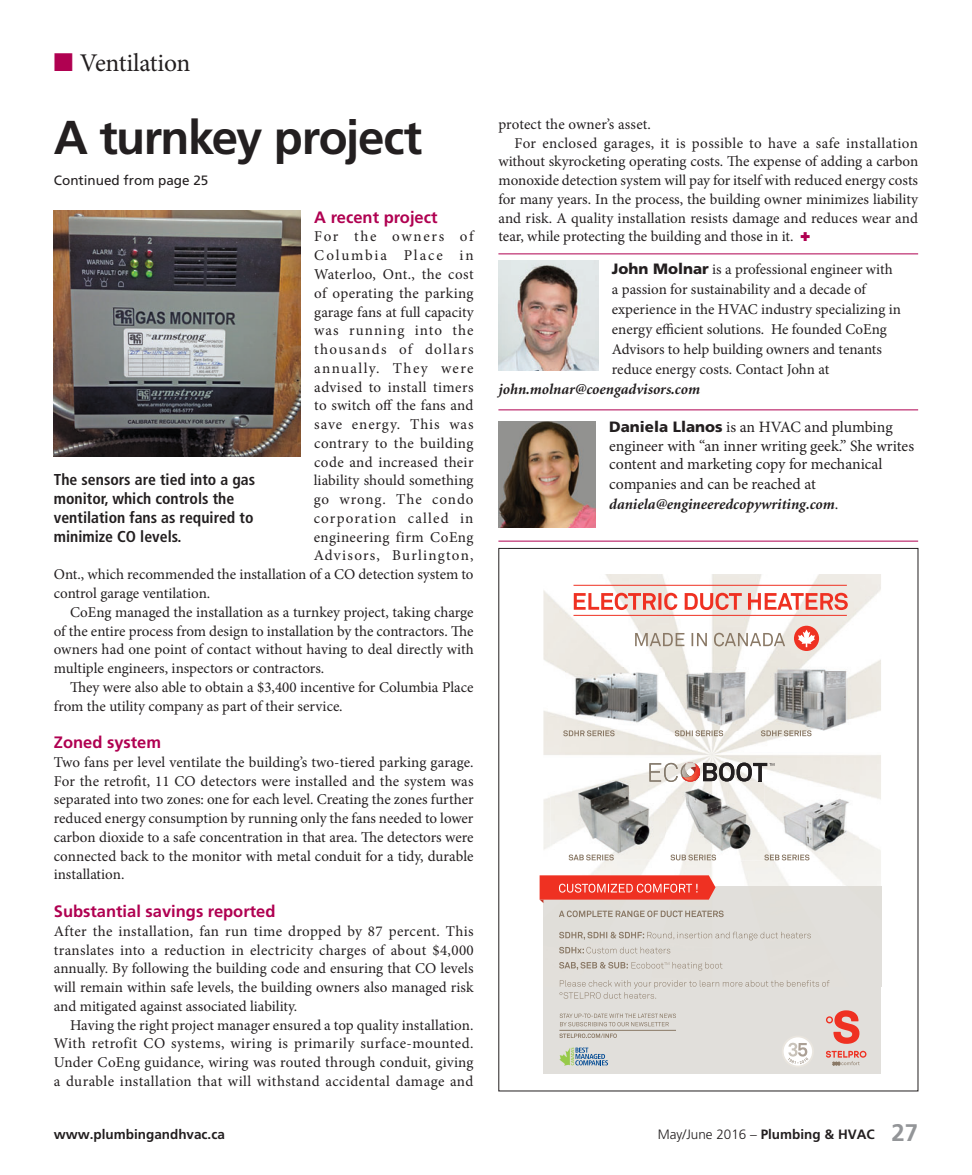
<style>
.page{position:relative;width:972px;height:1175px;background:#fff}
.page>*{position:absolute;margin:0;border:0;box-sizing:border-box;transform-origin:0 0}
.t1{font:700 47.4px "Frutiger LT Std";letter-spacing:-.035em;color:#231f20}
.t2{font:25.5px "Minion Pro";letter-spacing:-.01em;color:#231f20}
.t3{font:700 16.5px "Frutiger LT Std";color:#b00151}
.t4{font:15.75px/19.2px "Minion Pro";color:#231f20}
.t5{font:700 condensed 15.75px/18.8px "Frutiger LT Std";color:#231f20}
.t6{font:15px/18.8px "Minion Pro";color:#231f20;text-align:justify}
.t7{font:15px "Minion Pro";letter-spacing:.03em;color:#231f20}
.t8{font:15px "Minion Pro";letter-spacing:.025em;color:#231f20}
.t9{font:italic 700 15px "Minion";color:#231f20}
.t10{font:15px "Minion Pro";letter-spacing:.08em;color:#231f20}
.t11{font:15px "Minion Pro";letter-spacing:.065em;color:#231f20}
.t12{font:15px "Minion Pro";letter-spacing:.02em;color:#231f20}
.t13{font:15px "Minion Pro";letter-spacing:.085em;color:#231f20}
.t14{font:15px "Minion Pro";letter-spacing:.06em;color:#231f20}
.t15{font:15px "Minion Pro";letter-spacing:.095em;color:#231f20}
.t16{font:15px "Minion Pro";letter-spacing:.125em;color:#231f20}
.t17{font:15px "Minion Pro";letter-spacing:.11em;color:#231f20}
.t18{font:300 13.5px "Frutiger LT Std";color:#231f20}
.t19{font:700 13.5px "Frutiger LT Std";color:#231f20}
.t20{font:13.5px "Frutiger LT Std";color:#231f20}
.s1{font-family:"Frutiger";font-weight:900}
.s2{font-family:"Frutiger";font-weight:900;font-size:15px}
.s3{font-family:"Minion Pro";font-weight:400;font-style:normal;font-size:15.75px}
.s4{font-weight:700}
.s5{font-weight:700;font-size:24px;color:#939598}
</style>
<div class="page">
<hr style="left:498px;top:253px;width:420px;height:1px;background:#b00151">
<hr style="left:498px;top:409px;width:420px;height:1px;background:#b00151">
<img style="left:498px;top:260px;width:100px;height:110px">
<hr style="left:498px;top:540px;width:420px;height:1px;background:#b00151">
<img style="left:498px;top:421px;width:97px;height:106px">
<img style="left:54px;top:211px;width:247px;height:246px">
<div style="left:543px;top:886px;width:338px;height:187px;background:#e1dfdb"></div>
<img style="left:543px;top:574px;width:338px;height:409px">
<hr style="left:559px;top:1029px;width:117px;height:1px;background:#8a7966">
<svg style="left:783px;top:1037px;width:29px;height:29px"></svg>
<svg style="left:794px;top:625px;width:25px;height:26px"></svg>
<svg style="left:559px;top:1047px;width:49px;height:18px"></svg>
<svg style="left:826px;top:1010px;width:33px;height:33px"></svg>
<svg style="left:826px;top:1050px;width:40px;height:14px"></svg>
<img style="left:550px;top:774px;width:115px;height:85px">
<img style="left:666px;top:782px;width:98px;height:78px">
<svg style="left:649px;top:761px;width:125px;height:21px"></svg>
<img style="left:772px;top:794px;width:86px;height:66px">
<img style="left:753px;top:661px;width:113px;height:72px">
<img style="left:680px;top:667px;width:69px;height:63px">
<img style="left:567px;top:667px;width:98px;height:58px">
<svg style="left:559px;top:979px;width:270px;height:19px"></svg>
<svg style="left:559px;top:961px;width:163px;height:9px"></svg>
<svg style="left:559px;top:946px;width:111px;height:7px"></svg>
<svg style="left:559px;top:931px;width:252px;height:9px"></svg>
<svg style="left:559px;top:910px;width:164px;height:6px"></svg>
<svg style="left:559px;top:1013px;width:117px;height:13px"></svg>
<svg style="left:559px;top:1033px;width:58px;height:4px"></svg>
<svg style="left:539px;top:875px;width:176px;height:27px;background:#ef5649"></svg>
<svg style="left:568px;top:854px;width:46px;height:6px"></svg>
<svg style="left:670px;top:854px;width:46px;height:6px"></svg>
<svg style="left:764px;top:854px;width:45px;height:6px"></svg>
<svg style="left:574px;top:592px;width:273px;height:18px"></svg>
<hr style="left:573px;top:585px;width:274px;height:1px;background:#ef3122">
<hr style="left:573px;top:615px;width:274px;height:1px;background:#ef3122">
<svg style="left:563px;top:730px;width:51px;height:6px"></svg>
<svg style="left:675px;top:730px;width:48px;height:6px"></svg>
<svg style="left:761px;top:730px;width:50px;height:6px"></svg>
<svg style="left:635px;top:632px;width:150px;height:14px"></svg>
<h2 class="t2" style="left:80px;top:46px;width:112px">Ventilation</h2>
<h1 class="t1" style="left:54px;top:109px;width:370px">A turnkey project</h1>
<p class="t20" style="left:54px;top:172px;width:156px">Continued from page 25</p>
<p class="t3" style="left:314px;top:207px;width:125px">A recent project</p>
<p class="t17" style="left:314px;top:226px;width:161px">For the owners of</p>
<p class="t16" style="left:314px;top:245px;width:161px">Columbia Place in</p>
<p class="t7" style="left:314px;top:264px;width:161px">Waterloo, Ont., the cost</p>
<p class="t8" style="left:314px;top:283px;width:161px">of operating the parking</p>
<p class="t6" style="left:314px;top:302px;width:161px">garage fans at full capacity</p>
<p class="t11" style="left:314px;top:320px;width:161px">was running into the</p>
<p class="t13" style="left:314px;top:339px;width:161px">thousands of dollars</p>
<p class="t15" style="left:314px;top:358px;width:161px">annually. They were</p>
<p class="t7" style="left:314px;top:376px;width:161px">advised to install timers</p>
<p class="t6" style="left:314px;top:396px;width:161px">to switch off the fans and</p>
<p class="t14" style="left:314px;top:414px;width:161px">save energy. This was</p>
<p class="t7" style="left:314px;top:433px;width:161px">contrary to the building</p>
<p class="t12" style="left:314px;top:451px;width:161px">code and increased their</p>
<p class="t6" style="left:314px;top:471px;width:161px">liability should something</p>
<p class="t11" style="left:314px;top:489px;width:161px">go wrong. The condo</p>
<p class="t10" style="left:314px;top:508px;width:161px">corporation called in</p>
<p class="t7" style="left:314px;top:526px;width:161px">engineering firm CoEng</p>
<p class="t10" style="left:314px;top:545px;width:161px">Advisors, Burlington,</p>
<p class="t6" style="left:54px;top:565px;width:421px">Ont., which recommended the installation of a CO detection system to</p>
<p class="t6" style="left:54px;top:583px;width:158px">control garage ventilation.</p>
<p class="t6" style="left:70px;top:602px;width:405px">CoEng managed the installation as a turnkey project, taking charge</p>
<p class="t6" style="left:54px;top:621px;width:421px">of the entire process from design to installation by the contractors. The</p>
<p class="t6" style="left:54px;top:640px;width:421px">owners had one point of contact without having to deal directly with</p>
<p class="t6" style="left:54px;top:658px;width:272px">multiple engineers, inspectors or contractors.</p>
<p class="t6" style="left:70px;top:677px;width:405px">They were also able to obtain a $3,400 incentive for Columbia Place</p>
<p class="t6" style="left:54px;top:696px;width:290px">from the utility company as part of their service.</p>
<p class="t3" style="left:54px;top:732px;width:109px">Zoned system</p>
<p class="t6" style="left:54px;top:752px;width:421px">Two fans per level ventilate the building’s two-tiered parking garage.<br>For the retrofit, 11 CO detectors were installed and the system was separated into two zones: one for each level. Creating the zones further reduced energy consumption by running only the fans needed to lower carbon dioxide to a safe concentration in that area. The detectors were connected back to the monitor with metal conduit for a tidy, durable installation.</p>
<p class="t3" style="left:54px;top:901px;width:223px">Substantial savings reported</p>
<p class="t6" style="left:54px;top:921px;width:421px">After the installation, fan run time dropped by 87 percent. This translates into a reduction in electricity charges of about $4,000 annually. By following the building code and ensuring that CO levels will remain within safe levels, the building owners also managed risk and mitigated against associated liability.</p>
<p class="t6" style="left:54px;top:1015px;width:421px;text-indent:16px">Having the right project manager ensured a top quality installation.<br>With retrofit CO systems, wiring is primarily surface-mounted.<br>Under CoEng guidance, wiring was routed through conduit, giving a durable installation that will withstand accidental damage and</p>
<p class="t5" style="left:54px;top:470px;width:203px">The sensors are tied into a gas monitor, which controls the ventilation fans as required to minimize CO levels.</p>
<p class="t6" style="left:498px;top:115px;width:154px">protect the owner’s asset.</p>
<p class="t8" style="left:514px;top:133px;width:405px">For enclosed garages, it is possible to have a safe installation</p>
<p class="t6" style="left:498px;top:152px;width:421px">without skyrocketing operating costs. The expense of adding a carbon</p>
<p class="t6" style="left:498px;top:171px;width:421px">monoxide detection system will pay for itself with reduced energy costs</p>
<p class="t6" style="left:498px;top:190px;width:421px">for many years. In the process, the building owner minimizes liability</p>
<p class="t6" style="left:498px;top:208px;width:421px">and risk. A quality installation resists damage and reduces wear and</p>
<p class="t6" style="left:498px;top:227px;width:297px">tear, while protecting the building and those in it.</p>
<p class="t6" style="left:612px;top:259px;width:290px;line-height:20px;text-align:left"><span class="s1">John Molnar</span> is a professional engineer with a passion for sustainability and a decade of experience in the HVAC industry specializing in energy efficient solutions. He founded CoEng Advisors to help building owners and tenants reduce energy costs. Contact John at</p>
<p class="t9" style="left:498px;top:381px;width:203px">john.molnar@coengadvisors.com</p>
<p class="t4" style="left:609px;top:417px;width:306px"><span class="s2">Daniela Llanos</span> is an HVAC and plumbing engineer with “an inner writing geek.” She writes content and marketing copy for mechanical companies and can be reached at</p>
<p class="t9" style="left:609px;top:497px;width:231px">daniela@engineeredcopywriting.com<span class="s3">.</span></p>
<p class="t19" style="left:54px;top:1126px;width:173px">www.plumbingandhvac.ca</p>
<p class="t18" style="left:658px;top:1126px;width:262px">May/June 2016 – <span class="s4">Plumbing &amp; HVAC</span> <span class="s5">27</span></p>
</div>
